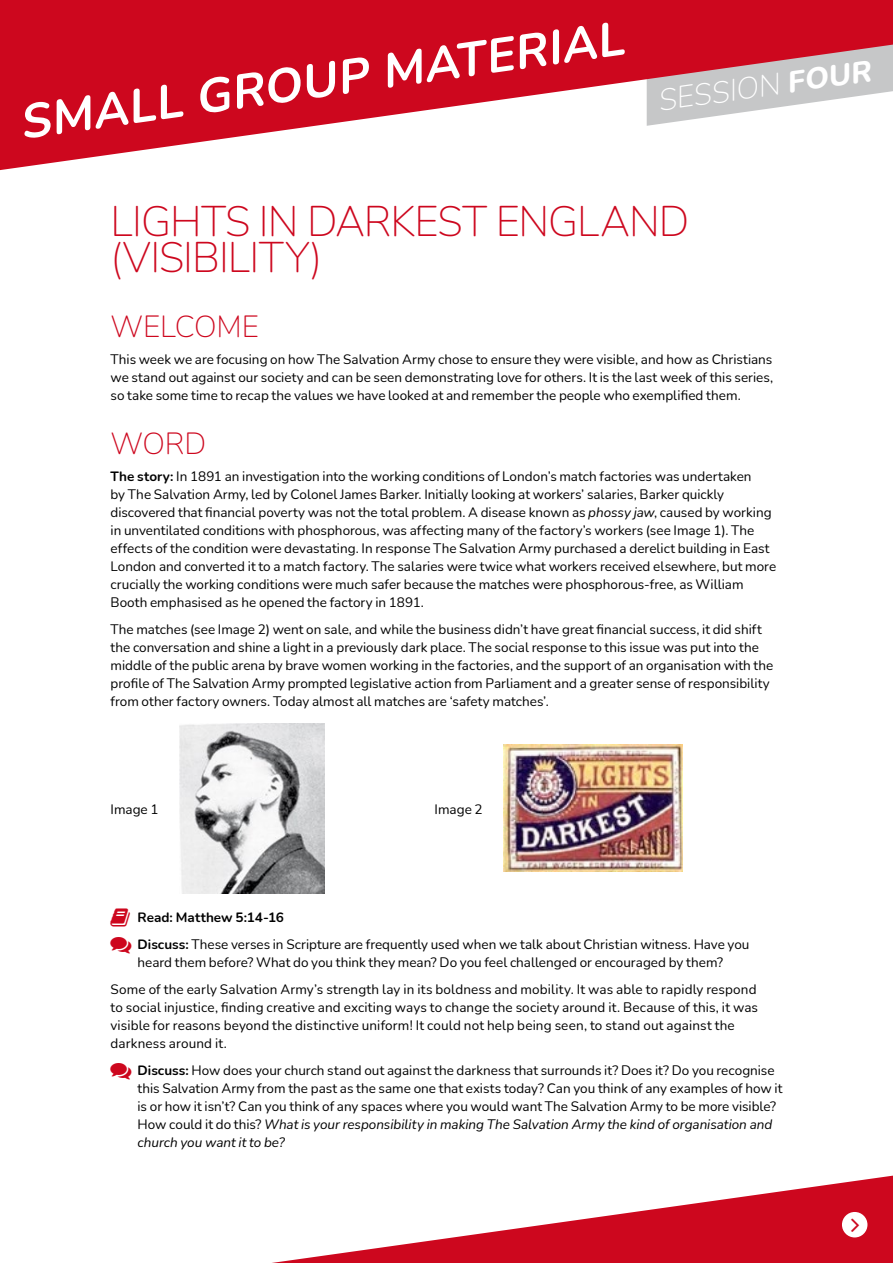
<style>
.page{position:relative;width:893px;height:1263px;background:#fff}
.page>*{position:absolute;margin:0;border:0;box-sizing:border-box;transform-origin:0 0}
.t1{font:700 48px "Nunito";color:#fff}
.t2{font:200 42px/36px "Nunito";letter-spacing:-.025em;color:#cd071e}
.Session{font:200 30px "Nunito";color:#fff}
.t3{font:200 30px "Nunito";letter-spacing:-.005em;color:#cd071e}
.t4{font:13.5px/18px "Nunito";color:#000}
.t5{font:700 13.5px "Nunito";color:#000}
.s1{font-weight:800}
.s2{font-weight:700}
.s3{font-style:italic}
</style>
<div class="page">
<svg style="left:272px;top:1175px;width:621px;height:88px"></svg>
<div style="left:842px;top:1212px;width:25px;height:25px;background:#fff;border-radius:50%"></div>
<img style="left:179px;top:723px;width:145px;height:170px">
<img style="left:503px;top:745px;width:180px;height:126px">
<svg style="left:0;top:0;width:893px;height:170px"></svg>
<svg style="left:5px;top:0;width:783px;height:163px;fill:#cd071e"></svg>
<h1 class="t1" style="left:15px;top:89px;width:610px;rotate:-8deg">SMALL GROUP MATERIAL</h1>
<p class="Session" style="left:655px;top:80px;width:217px;rotate:-8deg">SESSION <span class="s1">FOUR</span></p>
<p class="t2" style="left:111px;top:202px;width:580px">LIGHTS IN DARKEST ENGLAND (VISIBILITY)</p>
<p class="t3" style="left:111px;top:305px;width:150px">WELCOME</p>
<p class="t4" style="left:111px;top:349px;width:664px;text-align:justify">This week we are focusing on how The Salvation Army chose to ensure they were visible, and how as Christians we stand out against our society and can be seen demonstrating love for others. It is the last week of this series, so take some time to recap the values we have looked at and remember the people who exemplified them.</p>
<p class="t3" style="left:111px;top:422px;width:97px">WORD</p>
<p class="t4" style="left:111px;top:466px;width:667px"><span class="s2">The story:</span> In 1891 an investigation into the working conditions of London’s match factories was undertaken<br>by The Salvation Army, led by Colonel James Barker. Initially looking at workers’ salaries, Barker quickly discovered that financial poverty was not the total problem. A disease known as <span class="s3">phossy jaw</span>, caused by working in unventilated conditions with phosphorous, was affecting many of the factory’s workers (see Image 1). The effects of the condition were devastating. In response The Salvation Army purchased a derelict building in East London and converted it to a match factory. The salaries were twice what workers received elsewhere, but more crucially the working conditions were much safer because the matches were phosphorous-free, as William Booth emphasised as he opened the factory in 1891.</p>
<p class="t4" style="left:111px;top:619px;width:664px">The matches (see Image 2) went on sale, and while the business didn’t have great financial success, it did shift the conversation and shine a light in a previously dark place. The social response to this issue was put into the middle of the public arena by brave women working in the factories, and the support of an organisation with the profile of The Salvation Army prompted legislative action from Parliament and a greater sense of responsibility from other factory owners. Today almost all matches are ‘safety matches’.</p>
<p class="t4" style="left:111px;top:799px;width:50px">Image 1</p>
<p class="t4" style="left:435px;top:799px;width:50px">Image 2</p>
<p class="t5" style="left:138px;top:907px;width:148px">Read: Matthew 5:14-16</p>
<p class="t4" style="left:138px;top:934px;width:613px"><span class="s2">Discuss:</span> These verses in Scripture are frequently used when we talk about Christian witness. Have you heard them before? What do you think they mean? Do you feel challenged or encouraged by them?</p>
<p class="t4" style="left:111px;top:979px;width:649px">Some of the early Salvation Army’s strength lay in its boldness and mobility. It was able to rapidly respond to social injustice, finding creative and exciting ways to change the society around it. Because of this, it was visible for reasons beyond the distinctive uniform! It could not help being seen, to stand out against the darkness around it.</p>
<p class="t4" style="left:138px;top:1060px;width:646px"><span class="s2">Discuss:</span> How does your church stand out against the darkness that surrounds it? Does it? Do you recognise this Salvation Army from the past as the same one that exists today? Can you think of any examples of how it is or how it isn’t? Can you think of any spaces where you would want The Salvation Army to be more visible?<br>How could it do this? <span class="s3">What is your responsibility in making The Salvation Army the kind of organisation and church you want it to be?</span></p>
</div>
